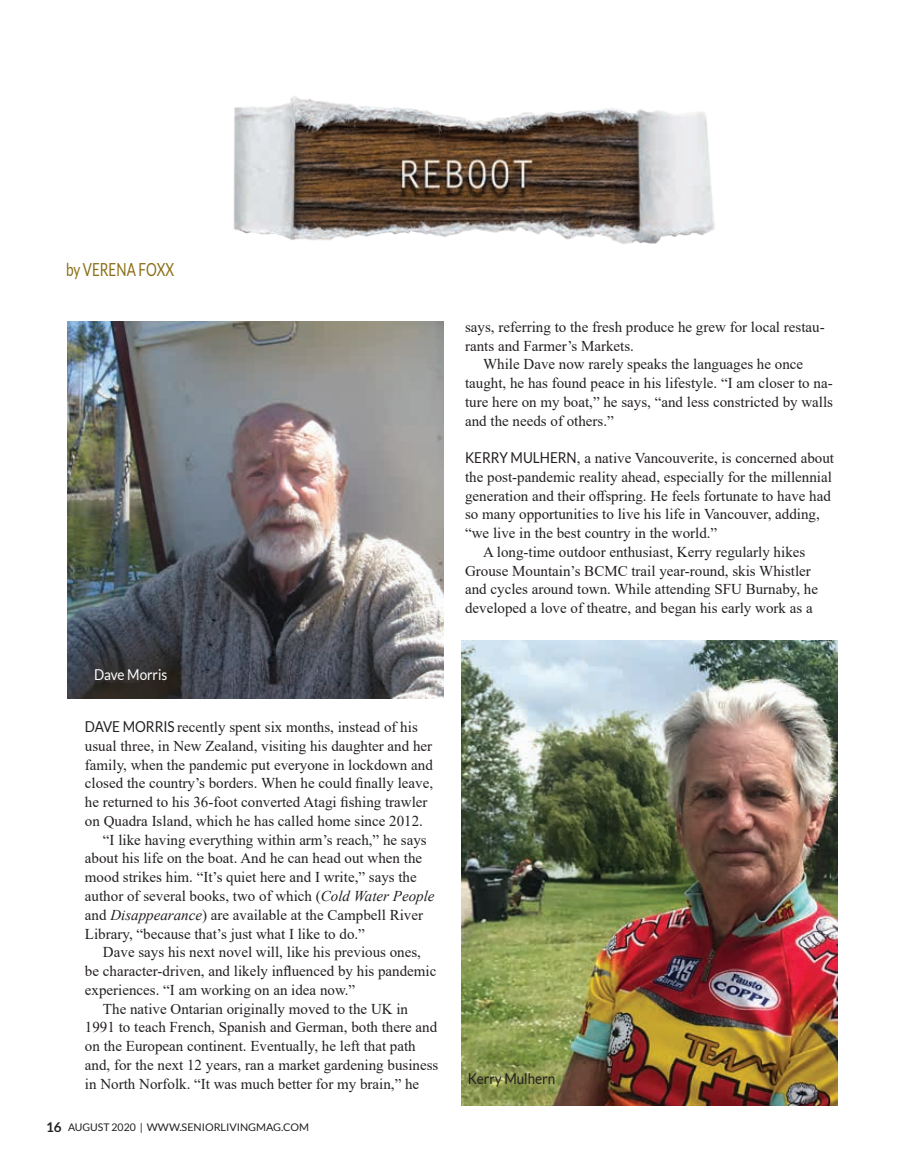
<style>
.page{position:relative;width:905px;height:1175px;background:#fff}
.page>*{position:absolute;margin:0;border:0;box-sizing:border-box;transform-origin:0 0}
.t1{font:18px "Lato";color:#896e16;scale:.75 1}
.t2{font:15px/18.8px "Times New Roman";color:#231f20}
.t3{font:15px "Lato";color:#231f20;scale:.9 1}
.t4{font:15px "Lato";color:#fff;scale:.9 1}
.t5{font:10.5px "Lato";color:#231f20;scale:.8 1}
.s1{font-family:"Lato"}
.s2{font-style:italic}
.s3{font-weight:700;font-size:13.5px}
</style>
<div class="page">
<img style="left:233px;top:96px;width:482px;height:148px">
<img style="left:68px;top:321px;width:375px;height:377px">
<img style="left:461px;top:640px;width:376px;height:465px">
<p class="t1" style="left:66px;top:259px;width:146px">by VERENA FOXX</p>
<p class="t4" style="left:94px;top:666px;width:83px">Dave Morris</p>
<p class="t2" style="left:85px;top:717px;width:334px"><span class="s1">DAVE MORRIS</span> recently spent six months, instead of his</p>
<p class="t2" style="left:85px;top:736px;width:349px">usual three, in New Zealand, visiting his daughter and her</p>
<p class="t2" style="left:85px;top:754px;width:349px">family, when the pandemic put everyone in lockdown and</p>
<p class="t2" style="left:85px;top:773px;width:349px">closed the country’s borders. When he could finally leave,</p>
<p class="t2" style="left:85px;top:792px;width:344px">he returned to his 36-foot converted Atagi fishing trawler</p>
<p class="t2" style="left:85px;top:811px;width:339px">on Quadra Island, which he has called home since 2012.</p>
<p class="t2" style="left:103px;top:829px;width:325px">“I like having everything within arm’s reach,” he says</p>
<p class="t2" style="left:85px;top:848px;width:339px">about his life on the boat. And he can head out when the</p>
<p class="t2" style="left:85px;top:867px;width:333px">mood strikes him. “It’s quiet here and I write,” says the</p>
<p class="t2" style="left:85px;top:886px;width:351px">author of several books, two of which (<span class="s2">Cold Water People</span></p>
<p class="t2" style="left:85px;top:904px;width:339px">and <span class="s2">Disappearance</span>) are available at the Campbell River</p>
<p class="t2" style="left:85px;top:923px;width:281px">Library, “because that’s just what I like to do.”</p>
<p class="t2" style="left:103px;top:942px;width:319px">Dave says his next novel will, like his previous ones,</p>
<p class="t2" style="left:85px;top:961px;width:353px">be character-driven, and likely influenced by his pandemic</p>
<p class="t2" style="left:85px;top:979px;width:272px">experiences. “I am working on an idea now.”</p>
<p class="t2" style="left:103px;top:998px;width:306px">The native Ontarian originally moved to the UK in</p>
<p class="t2" style="left:85px;top:1017px;width:354px">1991 to teach French, Spanish and German, both there and</p>
<p class="t2" style="left:85px;top:1036px;width:332px">on the European continent. Eventually, he left that path</p>
<p class="t2" style="left:85px;top:1054px;width:355px">and, for the next 12 years, ran a market gardening business</p>
<p class="t2" style="left:85px;top:1073px;width:336px">in North Norfolk. “It was much better for my brain,” he</p>
<p class="t5" style="left:46px;top:1121px;width:330px"><span class="s3">16</span>18 AUGUST 2020 | WWW.SENIORLIVINGMAG.COM</p>
<p class="t2" style="left:465px;top:317px;width:361px">says, referring to the fresh produce he grew for local restau&shy;rants and Farmer’s Markets.</p>
<p class="t2" style="left:465px;top:354px;width:369px;text-indent:18px">While Dave now rarely speaks the languages he once taught, he has found peace in his lifestyle. “I am closer to na&shy;ture here on my boat,” he says, “and less constricted by walls and the needs of others.”</p>
<p class="t2" style="left:465px;top:448px;width:370px"><span class="s1">KERRY MULHERN</span>, a native Vancouverite, is concerned about</p>
<p class="t2" style="left:465px;top:467px;width:368px">the post-pandemic reality ahead, especially for the millennial</p>
<p class="t2" style="left:465px;top:486px;width:367px">generation and their offspring. He feels fortunate to have had</p>
<p class="t2" style="left:465px;top:504px;width:356px">so many opportunities to live his life in Vancouver, adding,</p>
<p class="t2" style="left:465px;top:523px;width:254px">“we live in the best country in the world.”</p>
<p class="t2" style="left:483px;top:542px;width:324px">A long-time outdoor enthusiast, Kerry regularly hikes</p>
<p class="t2" style="left:465px;top:561px;width:347px">Grouse Mountain’s BCMC trail year-round, skis Whistler</p>
<p class="t2" style="left:465px;top:579px;width:354px">and cycles around town. While attending SFU Burnaby, he</p>
<p class="t2" style="left:465px;top:598px;width:349px">developed a love of theatre, and began his early work as a</p>
<p class="t3" style="left:468px;top:1070px;width:99px">Kerry Mulhern</p>
</div>
